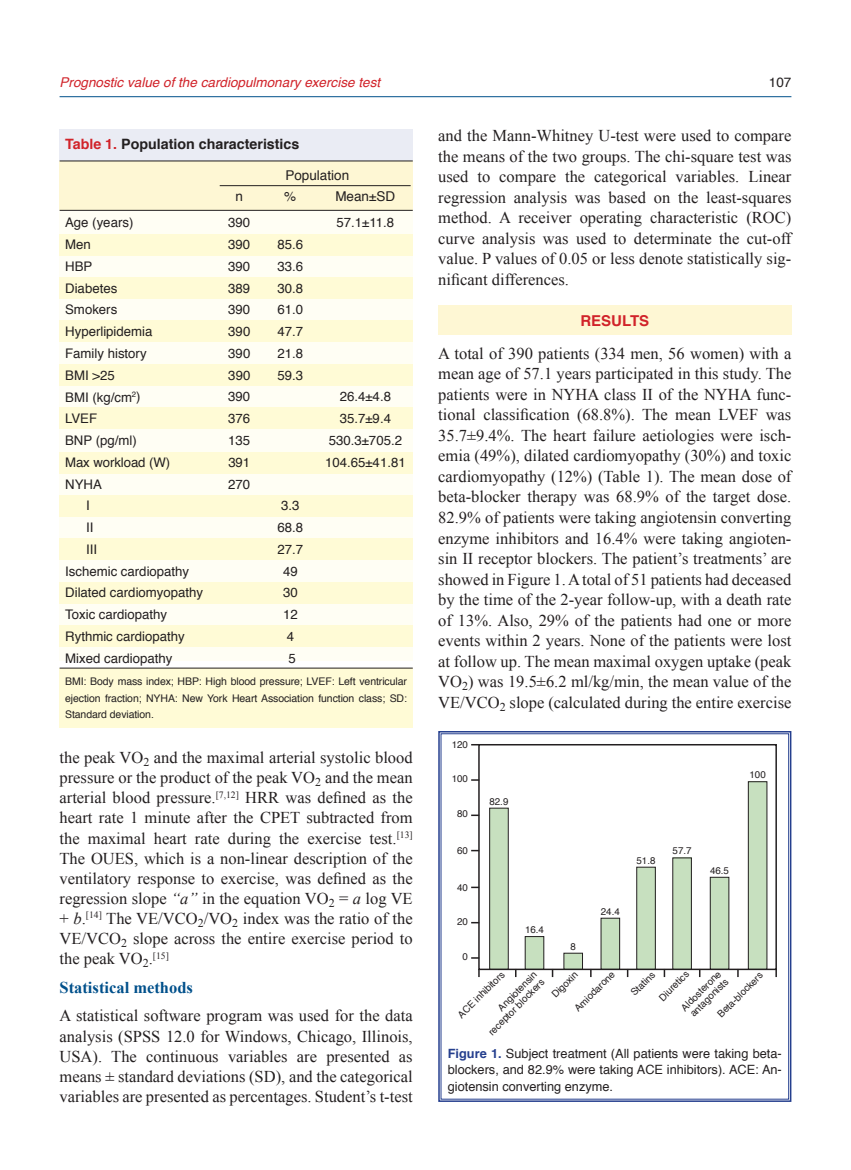
<style>
.page{position:relative;width:851px;height:1170px;background:#fff}
.page>*{position:absolute;margin:0;border:0;box-sizing:border-box;transform-origin:0 0}
.t1{font:16.5px/20.5px "Times New Roman";color:#231f20;text-align:justify}
.t2{font:700 16.5px "Times New Roman";color:#01508b}
.t3{font:700 15px "Helvetica";color:#d1232a}
.t4{font:700 14.25px "Helvetica";color:#231f20}
.t5{font:italic 13.5px "Helvetica";color:#d1232a}
.t6{font:13.5px "Helvetica";color:#231f20}
.t7{font:13.2px "Helvetica";color:#231f20}
.t8{font:12.75px/16.5px "Helvetica";color:#231f20;text-align:justify}
.t9{font:10.5px/16.5px "Helvetica";letter-spacing:-.01em;color:#231f20;text-align:justify}
.t10{font:9.75px/10.5px "Helvetica";color:#231f20;text-align:right}
.s1{color:#d1232a}
.s2{font-style:italic}
.s3{font-weight:700;color:#253f8e}
</style>
<div class="page">
<div style="left:438px;top:305px;width:353px;height:30px;background:#fef7d4"></div>
<hr style="left:60px;top:96px;width:731px;height:1px;background:#01508b">
<svg style="left:438px;top:731px;width:354px;height:371px"></svg>
<div style="left:60px;top:210px;width:352px;height:450px;background:#fffef4"></div>
<div style="left:60px;top:234px;width:352px;height:21px;background:#fffbd6"></div>
<div style="left:60px;top:277px;width:352px;height:22px;background:#fffbd6"></div>
<div style="left:60px;top:320px;width:352px;height:22px;background:#fffbd6"></div>
<div style="left:60px;top:364px;width:352px;height:21px;background:#fffbd6"></div>
<div style="left:60px;top:407px;width:352px;height:21px;background:#fffbd6"></div>
<div style="left:60px;top:452px;width:352px;height:21px;background:#fffbd6"></div>
<div style="left:60px;top:495px;width:352px;height:21px;background:#fffbd6"></div>
<div style="left:60px;top:538px;width:352px;height:22px;background:#fffbd6"></div>
<div style="left:60px;top:582px;width:352px;height:21px;background:#fffbd6"></div>
<div style="left:60px;top:161px;width:352px;height:49px;background:#fef7d4"></div>
<div style="left:60px;top:130px;width:352px;height:31px;background:#eaecf4"></div>
<hr style="left:60px;top:161px;width:352px;height:1px;background:#231f20">
<hr style="left:60px;top:210px;width:352px;height:1px;background:#231f20">
<hr style="left:220px;top:185px;width:190px;height:1px;background:#231f20">
<div style="left:60px;top:625px;width:352px;height:21px;background:#fffbd6"></div>
<div style="left:60px;top:668px;width:352px;height:60px;background:#fffbd6"></div>
<hr style="left:60px;top:667px;width:352px;height:1px;background:#231f20">
<p class="t5" style="left:60px;top:71px;width:322px">Prognostic value of the cardiopulmonary exercise test</p>
<p class="t6" style="left:768px;top:73px;width:24px">107</p>
<p class="t4" style="left:65px;top:135px;width:236px"><span class="s1">Table 1.</span> Population characteristics</p>
<p class="t6" style="left:285px;top:166px;width:65px">Population</p>
<p class="t6" style="left:235px;top:187px;width:9px">n</p>
<p class="t6" style="left:284px;top:187px;width:14px">%</p>
<p class="t6" style="left:335px;top:187px;width:61px">Mean±SD</p>
<p class="t7" style="left:65px;top:214px;width:70px">Age (years)</p>
<p class="t7" style="left:228px;top:214px;width:24px">390</p>
<p class="t7" style="left:336px;top:214px;width:59px">57.1±11.8</p>
<p class="t7" style="left:65px;top:235px;width:27px">Men</p>
<p class="t7" style="left:228px;top:235px;width:24px">390</p>
<p class="t7" style="left:277px;top:235px;width:27px">85.6</p>
<p class="t7" style="left:65px;top:257px;width:29px">HBP</p>
<p class="t7" style="left:228px;top:257px;width:24px">390</p>
<p class="t7" style="left:277px;top:257px;width:27px">33.6</p>
<p class="t7" style="left:65px;top:279px;width:54px">Diabetes</p>
<p class="t7" style="left:228px;top:279px;width:24px">389</p>
<p class="t7" style="left:277px;top:279px;width:27px">30.8</p>
<p class="t7" style="left:65px;top:301px;width:54px">Smokers</p>
<p class="t7" style="left:228px;top:301px;width:24px">390</p>
<p class="t7" style="left:277px;top:301px;width:27px">61.0</p>
<p class="t7" style="left:65px;top:322px;width:89px">Hyperlipidemia</p>
<p class="t7" style="left:228px;top:322px;width:24px">390</p>
<p class="t7" style="left:277px;top:322px;width:27px">47.7</p>
<p class="t7" style="left:65px;top:344px;width:83px">Family history</p>
<p class="t7" style="left:228px;top:344px;width:24px">390</p>
<p class="t7" style="left:277px;top:344px;width:27px">21.8</p>
<p class="t7" style="left:65px;top:366px;width:51px">BMI &gt;25</p>
<p class="t7" style="left:228px;top:366px;width:24px">390</p>
<p class="t7" style="left:277px;top:366px;width:27px">59.3</p>
<p class="t7" style="left:65px;top:388px;width:77px">BMI (kg/cm<sup>2</sup>)</p>
<p class="t7" style="left:228px;top:388px;width:24px">390</p>
<p class="t7" style="left:339px;top:388px;width:53px">26.4±4.8</p>
<p class="t7" style="left:65px;top:409px;width:34px">LVEF</p>
<p class="t7" style="left:228px;top:409px;width:24px">376</p>
<p class="t7" style="left:339px;top:409px;width:53px">35.7±9.4</p>
<p class="t7" style="left:65px;top:431px;width:73px">BNP (pg/ml)</p>
<p class="t7" style="left:228px;top:431px;width:24px">135</p>
<p class="t7" style="left:328px;top:431px;width:75px">530.3±705.2</p>
<p class="t7" style="left:65px;top:453px;width:106px">Max workload (W)</p>
<p class="t7" style="left:228px;top:453px;width:23px">391</p>
<p class="t7" style="left:325px;top:453px;width:82px">104.65±41.81</p>
<p class="t7" style="left:65px;top:475px;width:38px">NYHA</p>
<p class="t7" style="left:228px;top:475px;width:24px">270</p>
<p class="t7" style="left:86px;top:496px;width:5px">I</p>
<p class="t7" style="left:281px;top:496px;width:20px">3.3</p>
<p class="t7" style="left:86px;top:518px;width:9px">II</p>
<p class="t7" style="left:277px;top:518px;width:27px">68.8</p>
<p class="t7" style="left:86px;top:540px;width:13px">III</p>
<p class="t7" style="left:277px;top:540px;width:27px">27.7</p>
<p class="t7" style="left:65px;top:562px;width:125px">Ischemic cardiopathy</p>
<p class="t7" style="left:283px;top:562px;width:16px">49</p>
<p class="t7" style="left:65px;top:584px;width:139px">Dilated cardiomyopathy</p>
<p class="t7" style="left:283px;top:584px;width:16px">30</p>
<p class="t7" style="left:65px;top:605px;width:103px">Toxic cardiopathy</p>
<p class="t7" style="left:283px;top:605px;width:16px">12</p>
<p class="t7" style="left:65px;top:627px;width:121px">Rythmic cardiopathy</p>
<p class="t7" style="left:286px;top:627px;width:9px">4</p>
<p class="t7" style="left:65px;top:649px;width:109px">Mixed cardiopathy</p>
<p class="t7" style="left:288px;top:649px;width:9px">5</p>
<p class="t9" style="left:65px;top:673px;width:343px">BMI: Body mass index; HBP: High blood pressure; LVEF: Left ventricular ejection fraction; NYHA: New York Heart Association function class; SD:<br>Standard deviation.</p>
<p class="t1" style="left:60px;top:747px;width:354px;line-height:20.1px">the peak VO<sub>2</sub> and the maximal arterial systolic blood pressure or the product of the peak VO<sub>2</sub> and the mean arterial blood pressure.<sup>[7,12]</sup> HRR was defined as the heart rate 1 minute after the CPET subtracted from the maximal heart rate during the exercise test.<sup>[13] </sup>The OUES, which is a non-linear description of the ventilatory response to exercise, was defined as the regression slope <span class="s2">“a”</span> in the equation VO<sub>2</sub> = <span class="s2">a</span> log VE + <span class="s2">b</span>.<sup>[14]</sup> The VE/VCO<sub>2</sub>/VO<sub>2</sub> index was the ratio of the VE/VCO<sub>2</sub> slope across the entire exercise period to the peak VO<sub>2</sub>.<sup>[15]</sup></p>
<p class="t2" style="left:60px;top:975px;width:135px">Statistical methods</p>
<p class="t1" style="left:60px;top:1005px;width:354px;line-height:20.1px">A statistical software program was used for the data analysis (SPSS 12.0 for Windows, Chicago, Illinois, USA). The continuous variables are presented as means ± standard deviations (SD), and the categorical variables are presented as percentages. Student’s t-test</p>
<p class="t1" style="left:438px;top:125px;width:354px">and the Mann-Whitney U-test were used to compare the means of the two groups. The chi-square test was used to compare the categorical variables. Linear regression analysis was based on the least-squares method. A receiver operating characteristic (ROC) curve analysis was used to determinate the cut-off value. P values of 0.05 or less denote statistically sig&shy;nificant differences.</p>
<p class="t3" style="left:580px;top:310px;width:70px">RESULTS</p>
<p class="t1" style="left:438px;top:343px;width:354px">A total of 390 patients (334 men, 56 women) with a mean age of 57.1 years participated in this study. The patients were in NYHA class II of the NYHA func&shy;tional classification (68.8%). The mean LVEF was 35.7±9.4%. The heart failure aetiologies were isch&shy;emia (49%), dilated cardiomyopathy (30%) and toxic cardiomyopathy (12%) (Table 1). The mean dose of beta-blocker therapy was 68.9% of the target dose.<br>82.9% of patients were taking angiotensin converting enzyme inhibitors and 16.4% were taking angioten&shy;sin II receptor blockers. The patient’s treatments’ are showed in Figure 1. A total of 51 patients had deceased by the time of the 2-year follow-up, with a death rate of 13%. Also, 29% of the patients had one or more events within 2 years. None of the patients were lost at follow up. The mean maximal oxygen uptake (peak VO<sub>2</sub>) was 19.5±6.2 ml/kg/min, the mean value of the VE/VCO<sub>2</sub> slope (calculated during the entire exercise</p>
<p class="t10" style="left:451px;top:740px;width:18px">120</p>
<p class="t10" style="left:451px;top:773px;width:18px">100</p>
<p class="t10" style="left:457px;top:809px;width:12px">80</p>
<p class="t10" style="left:457px;top:846px;width:12px">60</p>
<p class="t10" style="left:457px;top:882px;width:12px">40</p>
<p class="t10" style="left:457px;top:916px;width:12px">20</p>
<p class="t10" style="left:462px;top:951px;width:7px">0</p>
<p class="t10" style="left:489px;top:796px;width:20px">82.9</p>
<p class="t10" style="left:525px;top:924px;width:20px">16.4</p>
<p class="t10" style="left:749px;top:770px;width:18px">100</p>
<p class="t10" style="left:570px;top:942px;width:7px">8</p>
<p class="t10" style="left:636px;top:855px;width:20px">51.8</p>
<p class="t10" style="left:600px;top:906px;width:20px">24.4</p>
<p class="t10" style="left:672px;top:846px;width:20px">57.7</p>
<p class="t10" style="left:710px;top:865px;width:20px">46.5</p>
<p class="t10" style="left:479px;top:1022px;width:76px;rotate:-45deg">Angiotensin receptor blockers</p>
<p class="t10" style="left:679px;top:1005px;width:54px;text-align:left;rotate:-45deg">Aldosterone antagonists</p>
<p class="t10" style="left:572px;top:1006px;width:54px;rotate:-45deg">Amiodarone</p>
<p class="t10" style="left:657px;top:995px;width:39px;rotate:-45deg">Diuretics</p>
<p class="t10" style="left:456px;top:1012px;width:63px;rotate:-45deg">ACE inhibitors</p>
<p class="t10" style="left:629px;top:990px;width:31px;rotate:-45deg">Statins</p>
<p class="t10" style="left:550px;top:992px;width:34px;rotate:-45deg">Digoxin</p>
<p class="t10" style="left:715px;top:1012px;width:61px;rotate:-45deg">Beta-blockers</p>
<p class="t8" style="left:448px;top:1045px;width:335px"><span class="s3">Figure 1.</span> Subject treatment (All patients were taking beta&shy;blockers, and 82.9% were taking ACE inhibitors). ACE: An&shy;giotensin converting enzyme.</p>
</div>
